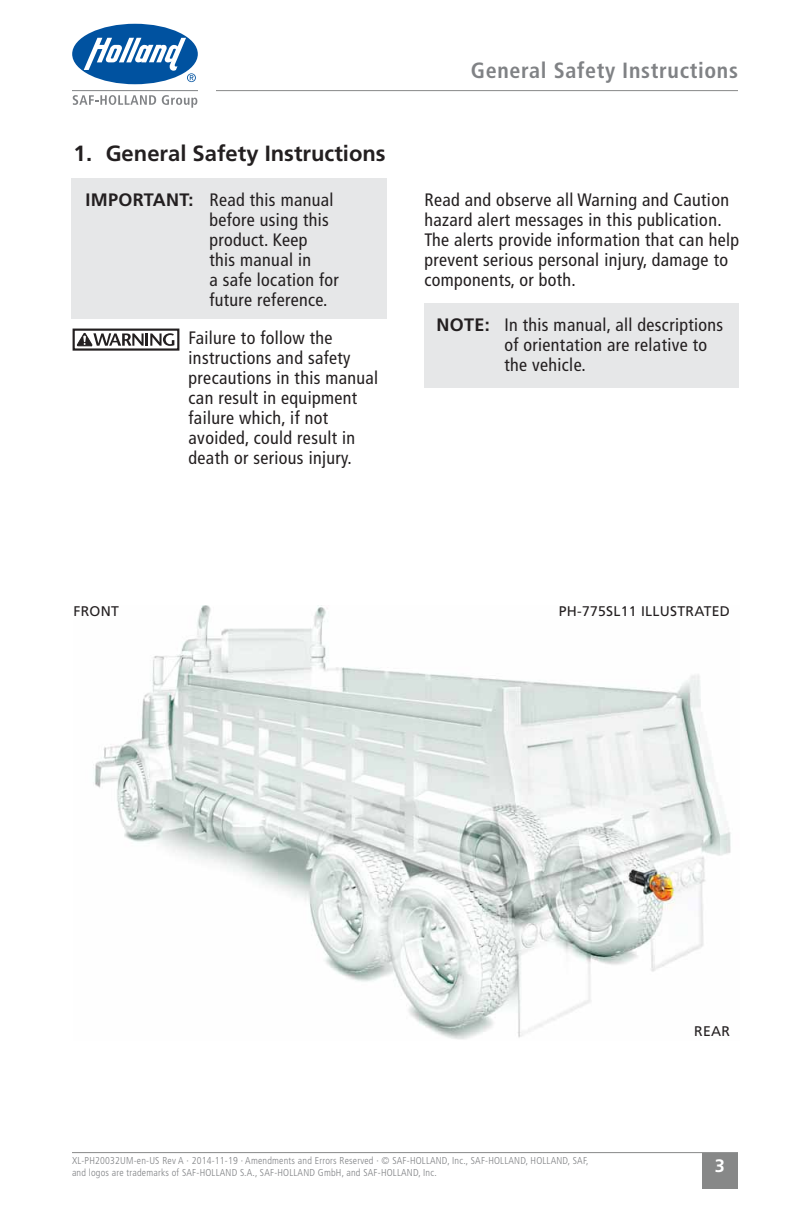
<style>
.page{position:relative;width:792px;height:1224px;background:#fff}
.page>*{position:absolute;margin:0;border:0;box-sizing:border-box;transform-origin:0 0}
.t1{font:700 22px "Frutiger LT Std";color:#231f20}
.t2{font:700 condensed 22px "Frutiger LT Std";letter-spacing:.03em;color:#808285}
.t3{font:condensed 18px/20px "Frutiger LT Std";letter-spacing:.02em;color:#231f20}
.t4{font:700 18px "Frutiger LT Std";color:#fff}
.t5{font:14px "Frutiger LT Std";letter-spacing:.02em;color:#231f20}
.t6{font:300 condensed 10px/12px "Frutiger LT Std";letter-spacing:.02em;color:#808285}
.s1{font-weight:700;font-stretch:normal}
</style>
<div class="page">
<div style="left:72px;top:24px;width:126px;height:60px;background:#0052a0;border-radius:50%"></div>
<svg style="left:84px;top:38px;width:112px;height:44px"></svg>
<svg style="left:73px;top:95px;width:83px;height:10px"></svg>
<svg style="left:162px;top:95px;width:35px;height:13px"></svg>
<hr style="left:72px;top:90px;width:126px;height:1px;background:#808285">
<hr style="left:216px;top:90px;width:522px;height:1px;background:#878888">
<hr style="left:72px;top:1152px;width:666px;height:1px;background:#878888">
<div style="left:702px;top:1153px;width:36px;height:36px;background:#878888"></div>
<div style="left:73px;top:329px;width:106px;height:22px;border:2px solid #231f20"></div>
<svg style="left:77px;top:333px;width:97px;height:13px"></svg>
<div style="left:71px;top:178px;width:315px;height:140px;background:#e6e7e8"></div>
<img style="left:94px;top:605px;width:637px;height:435px">
<div style="left:424px;top:303px;width:315px;height:84px;background:#e6e7e8"></div>
<p class="t1" style="left:73px;top:143px;width:314px">1. General Safety Instructions</p>
<p class="t3" style="left:209px;top:190px;width:131px;text-indent:-124px"><span class="s1">IMPORTANT:</span> Read this manual before using this product. Keep<br>this manual in<br>a safe location for future reference.</p>
<p class="t3" style="left:189px;top:328px;width:191px">Failure to follow the instructions and safety precautions in this manual can result in equipment failure which, if not avoided, could result in death or serious injury.</p>
<p class="t2" style="left:471px;top:61px;width:269px">General Safety Instructions</p>
<p class="t3" style="left:424px;top:190px;width:316px">Read and observe all Warning and Caution hazard alert messages in this publication.<br>The alerts provide information that can help prevent serious personal injury, damage to components, or both.</p>
<p class="t3" style="left:504px;top:315px;width:220px;text-indent:-68px"><span class="s1">NOTE:</span> In this manual, all descriptions of orientation are relative to the vehicle.</p>
<p class="t5" style="left:73px;top:605px;width:47px">FRONT</p>
<p class="t5" style="left:559px;top:605px;width:173px">PH-775SL11 ILLUSTRATED</p>
<p class="t5" style="left:694px;top:1025px;width:37px">REAR</p>
<p class="t6" style="left:72px;top:1155px;width:518px">XL-PH20032UM-en-US Rev A · 2014-11-19 · Amendments and Errors Reserved · © SAF-HOLLAND, Inc., SAF-HOLLAND, HOLLAND, SAF, and logos are trademarks of SAF-HOLLAND S.A., SAF-HOLLAND GmbH, and SAF-HOLLAND, Inc.</p>
<p class="t4" style="left:715px;top:1158px;width:12px">3</p>
</div>
